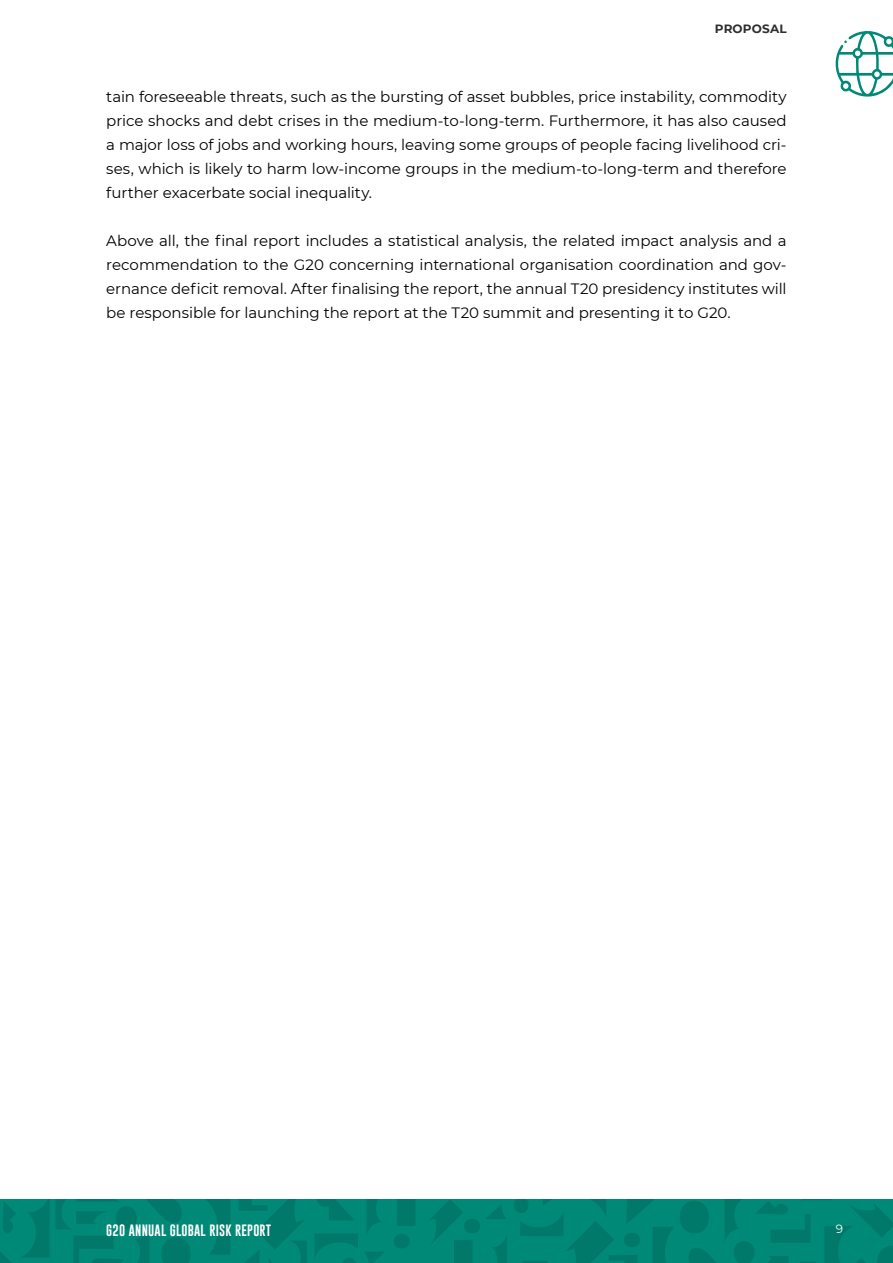
<style>
.page{position:relative;width:893px;height:1263px;background:#fff}
.page>*{position:absolute;margin:0;border:0;box-sizing:border-box;transform-origin:0 0}
.t1{font:15px/24px "Montserrat";letter-spacing:-.005em;color:#000;text-align:justify}
.t2{font:12px "Gobold";letter-spacing:.02em;color:#fff}
.t3{font:700 12px "Montserrat";letter-spacing:.015em;color:#2f302e}
.t4{font:12px "Montserrat";color:#fff}
</style>
<div class="page">
<div style="left:0;top:1199px;width:893px;height:64px;background:#008977"></div>
<svg style="left:514px;top:1199px;width:379px;height:64px"></svg>
<svg style="left:430px;top:1200px;width:77px;height:63px"></svg>
<svg style="left:0;top:1199px;width:415px;height:64px"></svg>
<svg style="left:835px;top:31px;width:58px;height:66px"></svg>
<p class="t3" style="left:715px;top:23px;width:73px">PROPOSAL</p>
<p class="t1" style="left:106px;top:85px;width:682px">tain foreseeable threats, such as the bursting of asset bubbles, price instability, commodity price shocks and debt crises in the medium-to-long-term. Furthermore, it has also caused a major loss of jobs and working hours, leaving some groups of people facing livelihood cri&shy;ses, which is likely to harm low-income groups in the medium-to-long-term and therefore further exacerbate social inequality.</p>
<p class="t1" style="left:106px;top:228px;width:682px">Above all, the final report includes a statistical analysis, the related impact analysis and a recommendation to the G20 concerning international organisation coordination and gov&shy;ernance deficit removal. After finalising the report, the annual T20 presidency institutes will be responsible for launching the report at the T20 summit and presenting it to G20.</p>
<p class="t2" style="left:106px;top:1225px;width:166px">G20 ANNUAL GLOBAL RISK REPORT</p>
<p class="t4" style="left:836px;top:1221px;width:9px">9</p>
</div>
